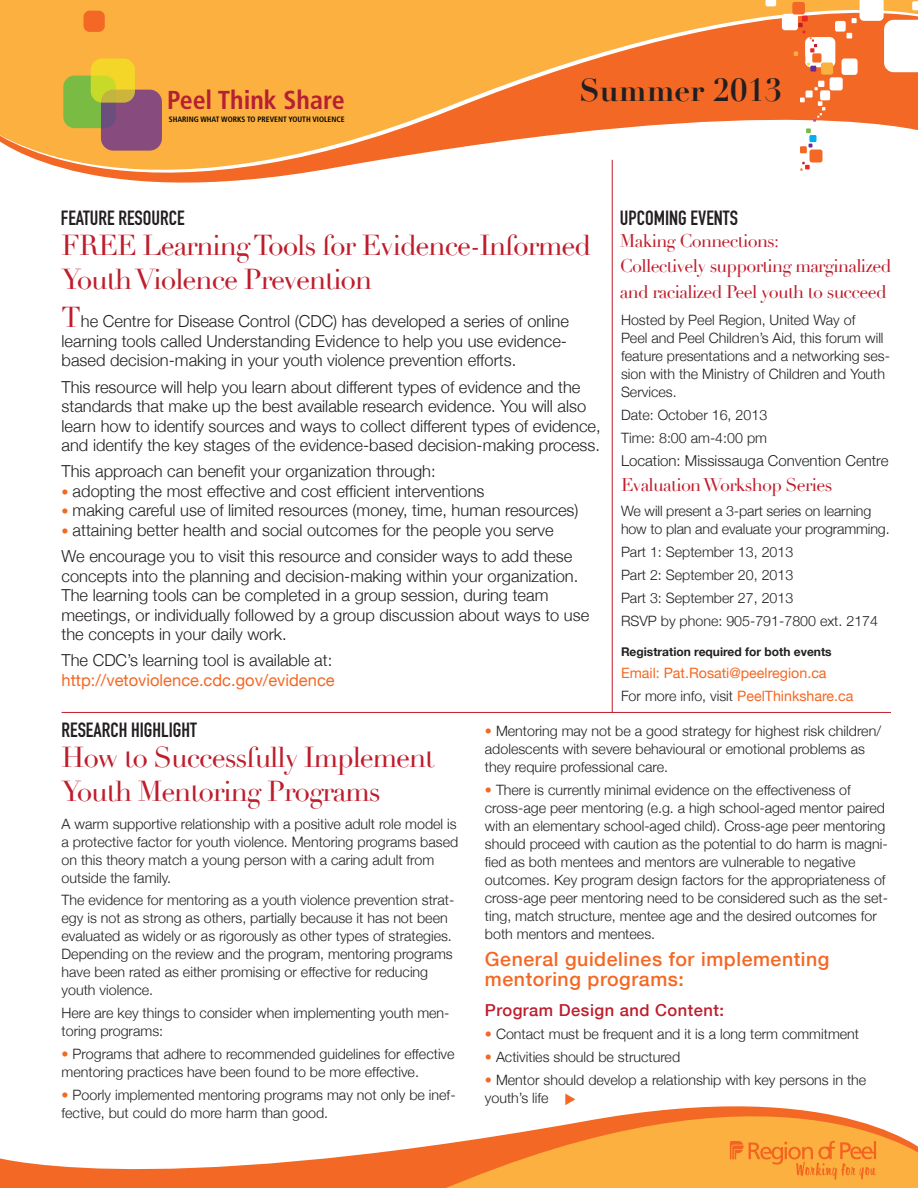
<style>
.page{position:relative;width:918px;height:1188px;background:#fff}
.page>*{position:absolute;margin:0;border:0;box-sizing:border-box;transform-origin:0 0}
.t1{font:700 31.35px "Didot";color:#231f20}
.t2{font:28.2px/33.8px "Didot";letter-spacing:-.04em;color:#be1d2c}
.t3{font:700 condensed 25.95px "Frutiger LT Std";color:#b61f34}
.t4{font:20.25px "DIN Engschrift Std";color:#231f20}
.t5{font:500 19.5px/19.5px "Helvetica Neue";letter-spacing:.03em;color:#f36824}
.t6{font:18px/25.5px "Didot";letter-spacing:-.04em;color:#be1d2c}
.t7{font:300 16.5px/19.5px "Helvetica Neue";color:#231f20}
.t8{font:16.5px "Helvetica Neue";color:#f36824}
.t9{font:500 16.5px "Helvetica Neue";letter-spacing:.03em;color:#be1d2c}
.t10{font:300 15px "Helvetica Neue";color:#231f20}
.t11{font:300 14.25px/18px "Helvetica Neue";color:#231f20}
.t12{font:14.25px/22.8px "Helvetica Neue";color:#f36824}
.t13{font:700 12px "Helvetica Neue";color:#231f20}
.t14{font:700 condensed 7.8px "Frutiger LT Std";color:#050504}
.s1{font-family:"Didot";font-weight:400;font-size:28.2px;color:#be1d2c}
.s2{font-size:14.25px;color:#f36824}
.s3{font-weight:300;color:#231f20}
.s4{color:#f36824}
</style>
<div class="page">
<svg style="left:0;top:0;width:918px;height:240px"></svg>
<div style="left:835px;top:21px;width:11px;height:11px;background:#fff;border-radius:2px"></div>
<svg style="left:847px;top:0;width:71px;height:72px"></svg>
<div style="left:805px;top:37px;width:30px;height:30px;background:#fff;border-radius:6px"></div>
<div style="left:842px;top:58px;width:16px;height:17px;background:#fff;border-radius:3px"></div>
<div style="left:782px;top:14px;width:16px;height:16px;background:#fff;border-radius:3px"></div>
<div style="left:820px;top:90px;width:10px;height:10px;background:#fff;border-radius:2px"></div>
<div style="left:830px;top:77px;width:13px;height:13px;background:#fff;border-radius:2px"></div>
<div style="left:806px;top:91px;width:7px;height:7px;background:#fff"></div>
<svg style="left:815px;top:81px;width:9px;height:9px"></svg>
<svg style="left:799px;top:142px;width:13px;height:14px"></svg>
<div style="left:781px;top:156px;width:18px;height:18px;background:#fff;border-radius:3px"></div>
<svg style="left:806px;top:161px;width:9px;height:8px"></svg>
<div style="left:772px;top:174px;width:9px;height:10px;background:#fff;border-radius:2px"></div>
<svg style="left:762px;top:183px;width:9px;height:8px"></svg>
<div style="left:750px;top:190px;width:12px;height:12px;background:#fff;border-radius:2px"></div>
<svg style="left:765px;top:199px;width:6px;height:6px"></svg>
<svg style="left:734px;top:174px;width:13px;height:13px"></svg>
<svg style="left:800px;top:98px;width:25px;height:49px"></svg>
<svg style="left:793px;top:162px;width:18px;height:28px"></svg>
<div style="left:810px;top:150px;width:12px;height:12px;background:#f26824;border-radius:2px"></div>
<div style="left:800px;top:146px;width:7px;height:7px;background:#f26824"></div>
<div style="left:812px;top:53px;width:10px;height:10px;background:#f26824;border-radius:2px"></div>
<div style="left:821px;top:62px;width:12px;height:13px;background:#fbb03f;border-radius:2px"></div>
<div style="left:792px;top:2px;width:13px;height:13px;background:#f26824;border-radius:2px"></div>
<svg style="left:766px;top:0;width:27px;height:6px"></svg>
<svg style="left:794px;top:16px;width:23px;height:56px"></svg>
<svg style="left:0;top:1106px;width:918px;height:82px"></svg>
<svg style="left:730px;top:1141px;width:146px;height:39px;background:#f99e37"></svg>
<hr style="left:612px;top:160px;width:1px;height:553px;background:#be1d2c">
<hr style="left:62px;top:712px;width:829px;height:1px;background:#be1d2c">
<h3 class="t3" style="left:167px;top:84px;width:179px">Peel Think Share</h3>
<p class="t14" style="left:169px;top:114px;width:177px">SHARING WHAT WORKS TO PREVENT YOUTH VIOLENCE</p>
<h1 class="t1" style="left:579px;top:70px;width:204px">Summer 2013</h1>
<h3 class="t4" style="left:61px;top:206px;width:125px">FEATURE RESOURCE</h3>
<h3 class="t4" style="left:620px;top:206px;width:120px">UPCOMING EVENTS</h3>
<p class="t6" style="left:620px;top:228px;width:273px">Making Connections:<br>Collectively supporting marginalized and racialized Peel youth to succeed</p>
<h2 class="t2" style="left:62px;top:229px;width:531px">FREE Learning Tools for Evidence-Informed<br>Youth Violence Prevention</h2>
<p class="t7" style="left:62px;top:311px;width:509px;text-align:justify"><span class="s1">T</span>he Centre for Disease Control (CDC) has developed a series of online learning tools called Understanding Evidence to help you use evidence&shy;based decision-making in your youth violence prevention efforts.</p>
<p class="t7" style="left:62px;top:377px;width:541px">This resource will help you learn about different types of evidence and the standards that make up the best available research evidence. You will also learn how to identify sources and ways to collect different types of evidence, and identify the key stages of the evidence-based decision-making process.</p>
<p class="t7" style="left:62px;top:461px;width:376px">This approach can benefit your organization through:</p>
<p class="t7" style="left:62px;top:481px;width:425px"><span class="s2">•</span> adopting the most effective and cost efficient interventions</p>
<p class="t7" style="left:62px;top:500px;width:518px"><span class="s2">•</span> making careful use of limited resources (money, time, human resources)</p>
<p class="t7" style="left:62px;top:516px;width:512px;line-height:26.2px"><span class="s2">•</span> attaining better health and social outcomes for the people you serve<br>We encourage you to visit this resource and consider ways to add these</p>
<p class="t7" style="left:62px;top:566px;width:529px">concepts into the planning and decision-making within your organization.<br>The learning tools can be completed in a group session, during team meetings, or individually followed by a group discussion about ways to use the concepts in your daily work.</p>
<p class="t7" style="left:62px;top:650px;width:272px">The CDC’s learning tool is available at:</p>
<p class="t8" style="left:62px;top:670px;width:275px">http://vetoviolence.cdc.gov/evidence</p>
<p class="t11" style="left:621px;top:311px;width:270px">Hosted by Peel Region, United Way of<br>Peel and Peel Children’s Aid, this forum will feature presentations and a networking ses&shy;sion with the Ministry of Children and Youth Services.</p>
<p class="t11" style="left:621px;top:403px;width:148px;line-height:22.8px">Date: October 16, 2013<br>Time: 8:00 am-4:00 pm</p>
<p class="t10" style="left:621px;top:451px;width:269px">Location: Mississauga Convention Centre</p>
<p class="t6" style="left:621px;top:473px;width:213px">Evaluation Workshop Series</p>
<p class="t11" style="left:621px;top:502px;width:270px">We will present a 3-part series on learning how to plan and evaluate your programming.</p>
<p class="t11" style="left:621px;top:541px;width:259px;line-height:22.8px">Part 1: September 13, 2013<br>Part 2: September 20, 2013<br>Part 3: September 27, 2013<br>RSVP by phone: 905-791-7800 ext. 2174</p>
<p class="t13" style="left:621px;top:644px;width:212px">Registration required for both events</p>
<p class="t12" style="left:621px;top:662px;width:234px">Email: Pat.Rosati@peelregion.ca<br><span class="s3">For more info, visit</span> PeelThinkshare.ca</p>
<h3 class="t4" style="left:62px;top:718px;width:18px">RESEARC</h3>
<h3 class="t4" style="left:119px;top:718px;width:80px">H HIGHLIGHT</h3>
<p class="t11" style="left:485px;top:721px;width:398px"><span class="s4">•</span> Mentoring may not be a good strategy for highest risk children/ adolescents with severe behavioural or emotional problems as they require professional care.</p>
<p class="t11" style="left:485px;top:780px;width:405px"><span class="s4">•</span> There is currently minimal evidence on the effectiveness of cross-age peer mentoring (e.g. a high school-aged mentor paired with an elementary school-aged child). Cross-age peer mentoring should proceed with caution as the potential to do harm is magni&shy;fied as both mentees and mentors are vulnerable to negative outcomes. Key program design factors for the appropriateness of cross-age peer mentoring need to be considered such as the set&shy;ting, match structure, mentee age and the desired outcomes for both mentors and mentees.</p>
<h3 class="t5" style="left:485px;top:950px;width:346px">General guidelines for implementing mentoring programs:</h3>
<p class="t9" style="left:485px;top:1000px;width:241px">Program Design and Content:</p>
<p class="t11" style="left:485px;top:1025px;width:376px"><span class="s4">•</span> Contact must be frequent and it is a long term commitment</p>
<p class="t11" style="left:485px;top:1048px;width:197px"><span class="s4">•</span> Activities should be structured</p>
<p class="t11" style="left:485px;top:1071px;width:383px"><span class="s4">•</span> Mentor should develop a relationship with key persons in the youth’s life</p>
<h2 class="t2" style="left:62px;top:741px;width:375px">How to Successfully Implement<br>Youth Mentoring Programs</h2>
<p class="t11" style="left:62px;top:814px;width:398px">A warm supportive relationship with a positive adult role model is a protective factor for youth violence. Mentoring programs based on this theory match a young person with a caring adult from outside the family.</p>
<p class="t11" style="left:62px;top:891px;width:394px">The evidence for mentoring as a youth violence prevention strat&shy;egy is not as strong as others, partially because it has not been evaluated as widely or as rigorously as other types of strategies.<br>Depending on the review and the program, mentoring programs have been rated as either promising or effective for reducing youth violence.</p>
<p class="t11" style="left:62px;top:1004px;width:390px">Here are key things to consider when implementing youth men&shy;toring programs:</p>
<p class="t11" style="left:62px;top:1045px;width:395px"><span class="s4">•</span> Programs that adhere to recommended guidelines for effective mentoring practices have been found to be more effective.</p>
<p class="t11" style="left:62px;top:1086px;width:396px"><span class="s4">•</span> Poorly implemented mentoring programs may not only be inef&shy;fective, but could do more harm than good.</p>
</div>
